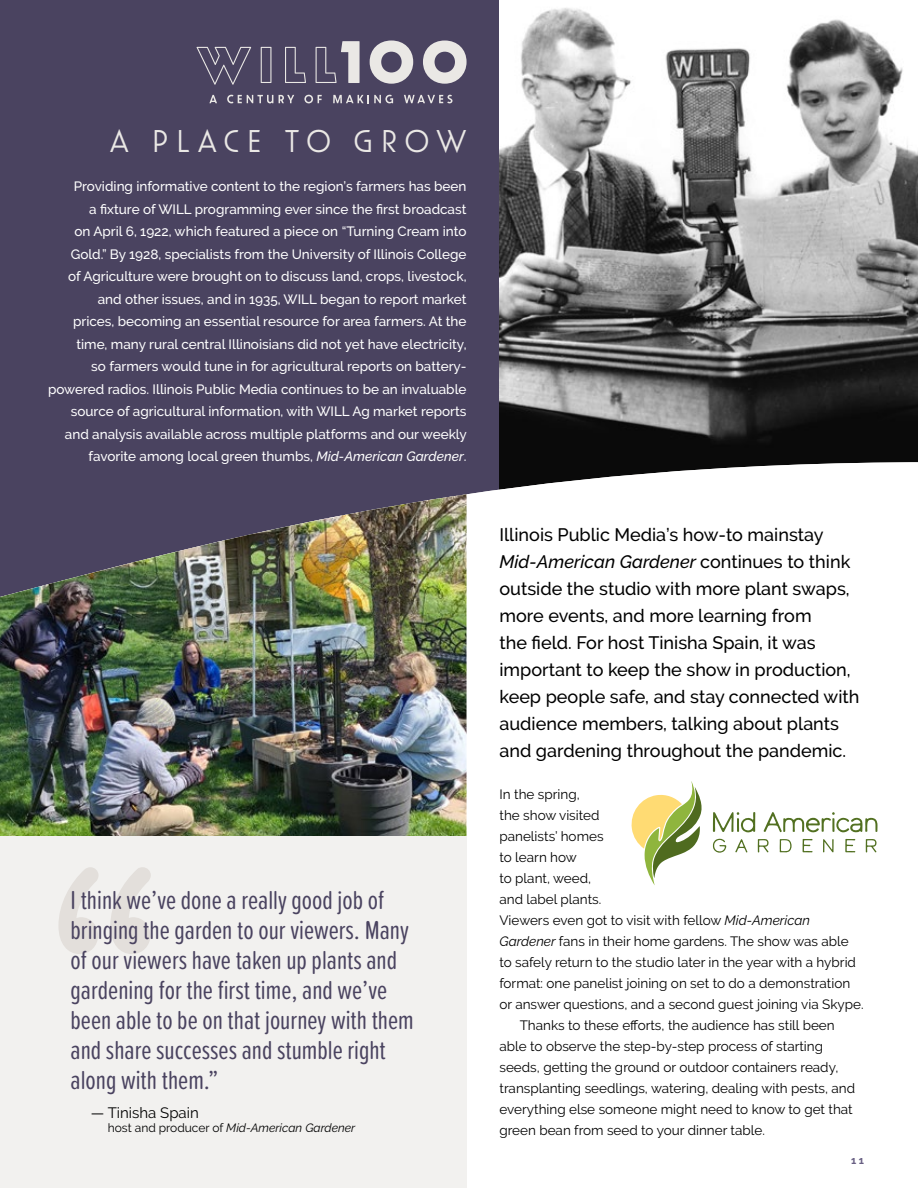
<style>
.page{position:relative;width:918px;height:1188px;background:#fff}
.page>*{position:absolute;margin:0;border:0;box-sizing:border-box;transform-origin:0 0}
.t1{font:300 36px "Oskar One";letter-spacing:.18em;color:#eae8e5}
.t2{font:27px/30px "Proxima Soft Ex Cn";color:#4a4360}
.t3{font:500 18px/27px "Raleway";color:#000}
.t4{font:15px "Raleway";color:#000}
.t5{font:500 13.5px/22.5px "Raleway";color:#fff;text-align:right}
.t6{font:13.5px "Raleway";color:#000}
.t7{font:italic 12px "Raleway";color:#000}
.t8{font:700 10.5px "Raleway";color:#685f83}
.s1{font-style:italic}
.s2{font-style:normal}
</style>
<div class="page">
<div style="left:0;top:0;width:918px;height:1148px;background:#4a4360"></div>
<img style="left:500px;top:0;width:418px;height:462px">
<div style="left:467px;top:462px;width:451px;height:686px;background:#fff"></div>
<img style="left:0;top:494px;width:467px;height:343px">
<div style="left:0;top:837px;width:467px;height:351px;background:#f2f1ef"></div>
<svg style="left:58px;top:867px;width:93px;height:87px"></svg>
<svg style="left:197px;top:47px;width:54px;height:38px"></svg>
<svg style="left:261px;top:47px;width:10px;height:36px"></svg>
<svg style="left:285px;top:47px;width:21px;height:36px"></svg>
<svg style="left:370px;top:40px;width:43px;height:44px"></svg>
<svg style="left:423px;top:40px;width:44px;height:44px"></svg>
<svg style="left:316px;top:41px;width:44px;height:42px"></svg>
<svg style="left:209px;top:95px;width:8px;height:8px"></svg>
<svg style="left:227px;top:95px;width:46px;height:8px"></svg>
<svg style="left:279px;top:95px;width:15px;height:8px"></svg>
<svg style="left:304px;top:95px;width:18px;height:8px"></svg>
<svg style="left:333px;top:95px;width:60px;height:8px"></svg>
<svg style="left:404px;top:95px;width:48px;height:8px"></svg>
<svg style="left:713px;top:811px;width:43px;height:21px"></svg>
<svg style="left:764px;top:812px;width:114px;height:20px;background:#d2dac5"></svg>
<svg style="left:713px;top:838px;width:13px;height:15px"></svg>
<svg style="left:735px;top:839px;width:12px;height:14px"></svg>
<svg style="left:758px;top:839px;width:11px;height:14px"></svg>
<svg style="left:780px;top:839px;width:12px;height:13px"></svg>
<svg style="left:803px;top:839px;width:10px;height:13px"></svg>
<svg style="left:823px;top:839px;width:11px;height:13px"></svg>
<svg style="left:845px;top:839px;width:10px;height:13px"></svg>
<svg style="left:866px;top:839px;width:11px;height:14px"></svg>
<svg style="left:630px;top:781px;width:74px;height:104px;background:#d7d9ac"></svg>
<h1 class="t1" style="left:110px;top:123px;width:358px">A PLACE TO GROW</h1>
<p class="t5" style="left:48px;top:175px;width:420px">Providing informative content to the region’s farmers has been<br>a fixture of WILL programming ever since the first broadcast<br>on April 6, 1922, which featured a piece on “Turning Cream into Gold.” By 1928, specialists from the University of Illinois College<br>of Agriculture were brought on to discuss land, crops, livestock, and other issues, and in 1935, WILL began to report market<br>prices, becoming an essential resource for area farmers. At the time, many rural central Illinoisians did not yet have electricity,<br>so farmers would tune in for agricultural reports on battery&shy;powered radios. Illinois Public Media continues to be an invaluable source of agricultural information, with WILL Ag market reports and analysis available across multiple platforms and our weekly favorite among local green thumbs, <span class="s1">Mid-American Gardener</span>.</p>
<p class="t2" style="left:71px;top:884px;width:345px">I think we’ve done a really good job of bringing the garden to our viewers. Many of our viewers have taken up plants and gardening for the first time, and we’ve been able to be on that journey with them and share successes and stumble right along with them.”</p>
<p class="t4" style="left:91px;top:1104px;width:109px">— Tinisha Spain</p>
<p class="t7" style="left:108px;top:1121px;width:249px"><span class="s2">host and producer of</span> Mid-American Gardener</p>
<p class="t3" style="left:500px;top:521px;width:362px">Illinois Public Media’s how-to mainstay <span class="s1">Mid-American Gardener</span> continues to think outside the studio with more plant swaps, more events, and more learning from<br>the field. For host Tinisha Spain, it was important to keep the show in production, keep people safe, and stay connected with audience members, talking about plants and gardening throughout the pandemic.</p>
<p class="t6" style="left:500px;top:786px;width:82px">In the spring,</p>
<p class="t6" style="left:500px;top:807px;width:101px">the show visited</p>
<p class="t6" style="left:500px;top:828px;width:106px">panelists’ homes</p>
<p class="t6" style="left:500px;top:849px;width:79px">to learn how</p>
<p class="t6" style="left:500px;top:870px;width:93px">to plant, weed,</p>
<p class="t6" style="left:500px;top:891px;width:103px">and label plants.</p>
<p class="t6" style="left:500px;top:912px;width:312px">Viewers even got to visit with fellow <span class="s1">Mid-American</span></p>
<p class="t6" style="left:500px;top:933px;width:351px"><span class="s1">Gardener</span> fans in their home gardens. The show was able</p>
<p class="t6" style="left:500px;top:954px;width:358px">to safely return to the studio later in the year with a hybrid</p>
<p class="t6" style="left:500px;top:975px;width:352px">format: one panelist joining on set to do a demonstration</p>
<p class="t6" style="left:500px;top:996px;width:366px">or answer questions, and a second guest joining via Skype.</p>
<p class="t6" style="left:520px;top:1017px;width:316px">Thanks to these efforts, the audience has still been</p>
<p class="t6" style="left:500px;top:1038px;width:325px">able to observe the step-by-step process of starting</p>
<p class="t6" style="left:500px;top:1059px;width:340px">seeds, getting the ground or outdoor containers ready,</p>
<p class="t6" style="left:500px;top:1080px;width:357px">transplanting seedlings, watering, dealing with pests, and</p>
<p class="t6" style="left:500px;top:1101px;width:355px">everything else someone might need to know to get that</p>
<p class="t6" style="left:500px;top:1122px;width:267px">green bean from seed to your dinner table.</p>
<p class="t8" style="left:851px;top:1155px;width:14px">11</p>
</div>
